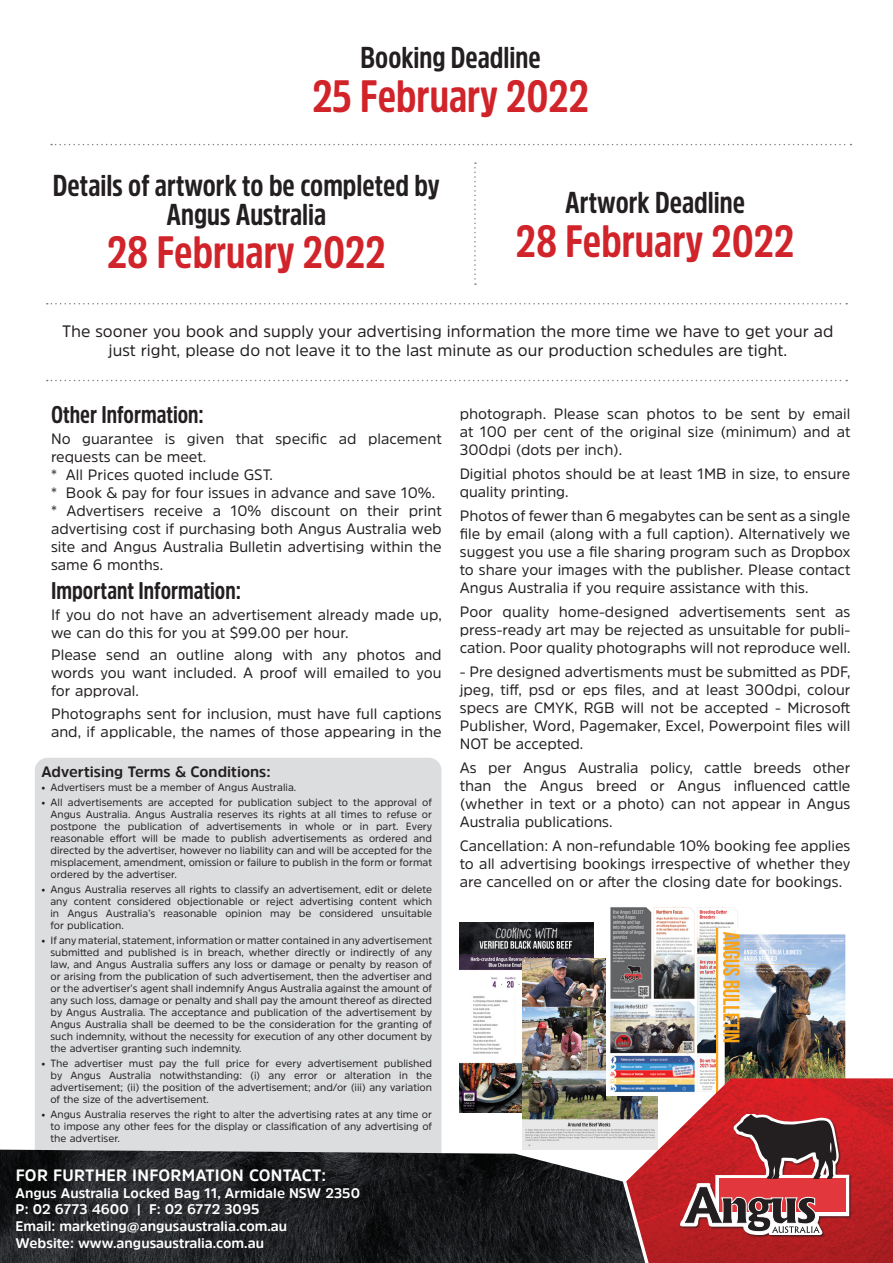
<style>
.page{position:relative;width:893px;height:1263px;background:#fff}
.page>*{position:absolute;margin:0;border:0;box-sizing:border-box;transform-origin:0 0}
.t1{font:700 45px "Amsi Pro Cond";color:#d1232a}
.t2{font:700 30px/28.5px "Amsi Pro Cond";color:#231f20;text-align:center}
.t3{font:700 24px "Amsi Pro Cond";color:#231f20}
.t4{font:16.5px/19.8px "Amsi Pro";color:#231f20;text-align:center}
.t5{font:700 16.35px "Amsi Pro";letter-spacing:.02em;color:#fff}
.t6{font:15px/18px "Amsi Pro";color:#231f20;text-align:justify}
.t7{font:700 15px "Amsi Pro";color:#231f20}
.t8{font:700 13.8px "Amsi Pro";color:#fff}
.t9{font:10.5px/12px "Amsi Pro";color:#231f20;text-align:justify}
</style>
<div class="page">
<img style="left:460px;top:922px;width:134px;height:190px">
<img style="left:523px;top:959px;width:103px;height:190px">
<img style="left:606px;top:907px;width:132px;height:188px">
<img style="left:717px;top:928px;width:129px;height:150px">
<div style="left:35px;top:758px;width:406px;height:410px;background:#dcdddf;border-radius:13px"></div>
<img style="left:0;top:1149px;width:626px;height:114px">
<img style="left:626px;top:1078px;width:267px;height:185px">
<div style="left:680px;top:1114px;width:172px;height:123px;background:#231f20;opacity:.65"></div>
<svg style="left:680px;top:1114px;width:169px;height:121px;background:#a54b4e"></svg>
<svg style="left:51px;top:144px;width:800px;height:1px"></svg>
<svg style="left:47px;top:303px;width:800px;height:1px"></svg>
<svg style="left:47px;top:380px;width:800px;height:1px"></svg>
<svg style="left:474px;top:162px;width:2px;height:123px"></svg>
<p class="t2" style="left:361px;top:43px;width:182px">Booking Deadline</p>
<p class="t1" style="left:312px;top:65px;width:278px">25 February 2022</p>
<p class="t2" style="left:53px;top:171px;width:388px">Details of artwork to be completed by<br>Angus Australia</p>
<p class="t1" style="left:107px;top:221px;width:280px">28 February 2022</p>
<p class="t2" style="left:565px;top:188px;width:181px">Artwork Deadline</p>
<p class="t1" style="left:516px;top:210px;width:280px">28 February 2022</p>
<p class="t4" style="left:62px;top:320px;width:773px">The sooner you book and supply your advertising information the more time we have to get your ad just right, please do not leave it to the last minute as our production schedules are tight.</p>
<p class="t3" style="left:51px;top:398px;width:154px">Other Information:</p>
<p class="t6" style="left:51px;top:429px;width:392px">No guarantee is given that specific ad placement requests can be meet.</p>
<p class="t6" style="left:51px;top:465px;width:223px">* All Prices quoted include GST.</p>
<p class="t6" style="left:51px;top:483px;width:386px">* Book &amp; pay for four issues in advance and save 10%.</p>
<p class="t6" style="left:51px;top:501px;width:392px">* Advertisers receive a 10% discount on their print advertising cost if purchasing both Angus Australia web site and Angus Australia Bulletin advertising within the same 6 months.</p>
<p class="t3" style="left:51px;top:574px;width:191px">Important Information:</p>
<p class="t6" style="left:51px;top:605px;width:392px">If you do not have an advertisement already made up, we can do this for you at $99.00 per hour.</p>
<p class="t6" style="left:51px;top:646px;width:392px">Please send an outline along with any photos and words you want included. A proof will emailed to you for approval.</p>
<p class="t6" style="left:51px;top:704px;width:392px">Photographs sent for inclusion, must have full captions and, if applicable, the names of those appearing in the</p>
<p class="t7" style="left:41px;top:762px;width:231px">Advertising Terms &amp; Conditions:</p>
<p class="t9" style="left:41px;top:781px;width:256px">• Advertisers must be a member of Angus Australia.</p>
<p class="t9" style="left:50px;top:796px;width:383px;text-indent:-9px">• All advertisements are accepted for publication subject to the approval of Angus Australia. Angus Australia reserves its rights at all times to refuse or postpone the publication of advertisements in whole or in part. Every reasonable effort will be made to publish advertisements as ordered and directed by the advertiser, however no liability can and will be accepted for the misplacement, amendment, omission or failure to publish in the form or format ordered by the advertiser.</p>
<p class="t9" style="left:50px;top:883px;width:383px;text-indent:-9px">• Angus Australia reserves all rights to classify an advertisement, edit or delete any content considered objectionable or reject advertising content which in Angus Australia’s reasonable opinion may be considered unsuitable for publication.</p>
<p class="t9" style="left:50px;top:934px;width:383px;text-indent:-9px">• If any material, statement, information or matter contained in any advertisement submitted and published is in breach, whether directly or indirectly of any law, and Angus Australia suffers any loss or damage or penalty by reason of or arising from the publication of such advertisement, then the advertiser and or the advertiser’s agent shall indemnify Angus Australia against the amount of any such loss, damage or penalty and shall pay the amount thereof as directed by Angus Australia. The acceptance and publication of the advertisement by Angus Australia shall be deemed to be the consideration for the granting of such indemnity, without the necessity for execution of any other document by the advertiser granting such indemnity.</p>
<p class="t9" style="left:50px;top:1057px;width:383px;text-indent:-9px">• The advertiser must pay the full price for every advertisement published by Angus Australia notwithstanding: (i) any error or alteration in the advertisement; (ii) the position of the advertisement; and/or (iii) any variation of the size of the advertisement.</p>
<p class="t9" style="left:50px;top:1108px;width:383px;text-indent:-9px">• Angus Australia reserves the right to alter the advertising rates at any time or to impose any other fees for the display or classification of any advertising of the advertiser.</p>
<p class="t5" style="left:16px;top:1164px;width:312px">FOR FURTHER INFORMATION CONTACT:</p>
<p class="t8" style="left:16px;top:1183px;width:346px">Angus Australia Locked Bag 11, Armidale NSW 2350</p>
<p class="t8" style="left:16px;top:1200px;width:245px">P: 02 6773 4600 | F: 02 6772 3095</p>
<p class="t8" style="left:16px;top:1216px;width:273px">Email: marketing@angusaustralia.com.au</p>
<p class="t8" style="left:16px;top:1233px;width:250px">Website: www.angusaustralia.com.au</p>
<p class="t6" style="left:460px;top:404px;width:392px">photograph. Please scan photos to be sent by email at 100 per cent of the original size (minimum) and at 300dpi (dots per inch).</p>
<p class="t6" style="left:460px;top:464px;width:392px">Digitial photos should be at least 1MB in size, to ensure quality printing.</p>
<p class="t6" style="left:460px;top:506px;width:392px">Photos of fewer than 6 megabytes can be sent as a single file by email (along with a full caption). Alternatively we suggest you use a file sharing program such as Dropbox to share your images with the publisher. Please contact Angus Australia if you require assistance with this.</p>
<p class="t6" style="left:460px;top:602px;width:392px">Poor quality home-designed advertisements sent as press-ready art may be rejected as unsuitable for publi&shy;cation. Poor quality photographs will not reproduce well.</p>
<p class="t6" style="left:460px;top:662px;width:392px">- Pre designed advertisments must be submitted as PDF, jpeg, tiff, psd or eps files, and at least 300dpi, colour specs are CMYK, RGB will not be accepted - Microsoft Publisher, Word, Pagemaker, Excel, Powerpoint files will NOT be accepted.</p>
<p class="t6" style="left:460px;top:758px;width:392px">As per Angus Australia policy, cattle breeds other than the Angus breed or Angus influenced cattle (whether in text or a photo) can not appear in Angus Australia publications.</p>
<p class="t6" style="left:460px;top:836px;width:392px">Cancellation: A non-refundable 10% booking fee applies to all advertising bookings irrespective of whether they are cancelled on or after the closing date for bookings.</p>
</div>
